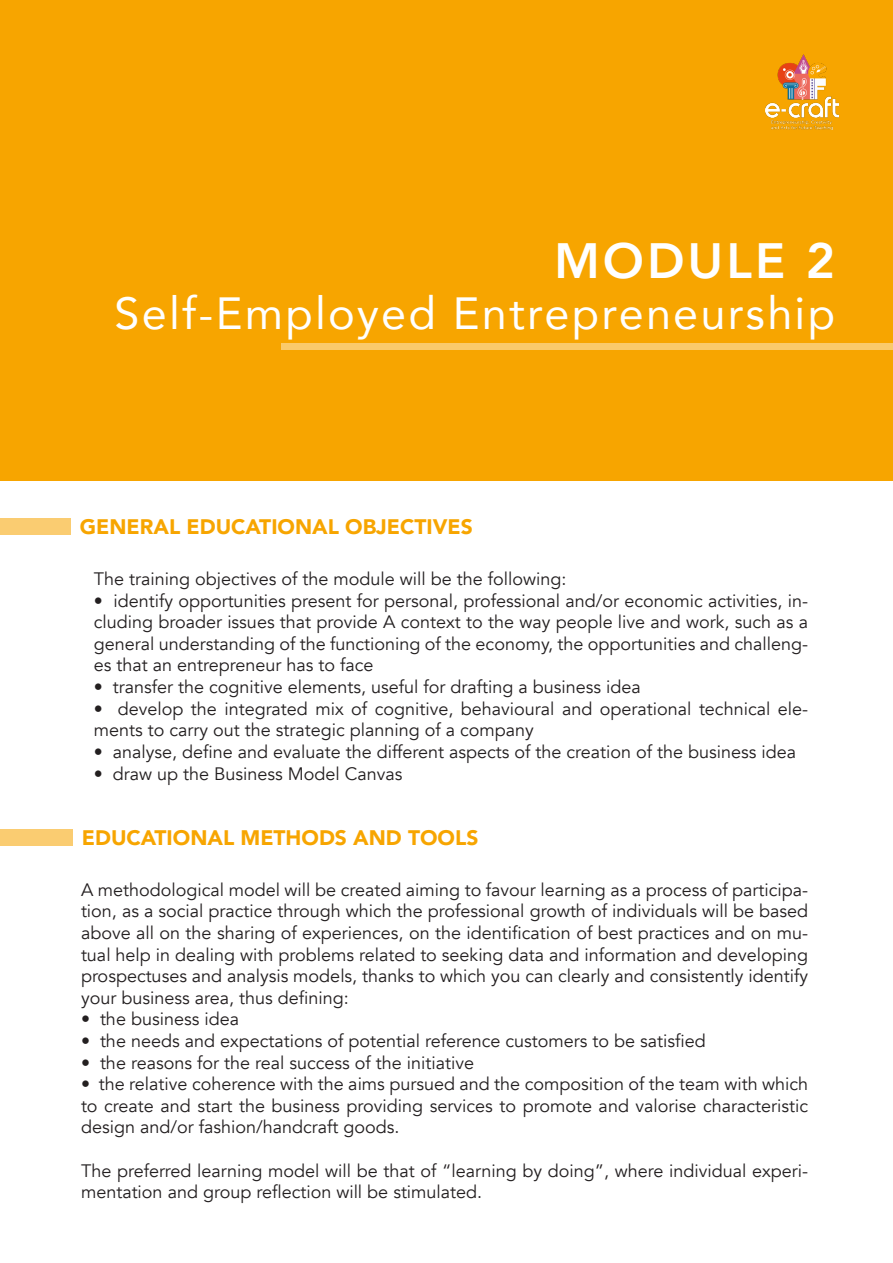
<style>
.page{position:relative;width:893px;height:1263px;background:#fff}
.page>*{position:absolute;margin:0;border:0;box-sizing:border-box;transform-origin:0 0}
.t1{font:800 49.5px "Avenir";letter-spacing:.06em;color:#fff}
.t2{font:45px "Avenir";letter-spacing:.05em;color:#fff}
.t3{font:900 21px "Avenir";color:#f7a500}
.t4{font:18px/21.6px "Avenir";color:#231f20;text-align:justify}
</style>
<div class="page">
<div style="left:0;top:0;width:893px;height:480px;background:#f7a500"></div>
<img style="left:765px;top:54px;width:74px;height:75px">
<div style="left:0;top:518px;width:70px;height:16px;background:#facc71"></div>
<div style="left:0;top:829px;width:72px;height:16px;background:#facc71"></div>
<div style="left:282px;top:344px;width:611px;height:6px;background:#faca6b"></div>
<p class="t1" style="left:554px;top:222px;width:283px">MODULE 2</p>
<p class="t2" style="left:115px;top:277px;width:722px">Self-Employed Entrepreneurship</p>
<p class="t3" style="left:80px;top:509px;width:394px">GENERAL EDUCATIONAL OBJECTIVES</p>
<p class="t4" style="left:94px;top:568px;width:474px">The training objectives of the module will be the following:</p>
<p class="t4" style="left:94px;top:590px;width:716px">• identify opportunities present for personal, professional and/or economic activities, in&shy;cluding broader issues that provide A context to the way people live and work, such as a general understanding of the functioning of the economy, the opportunities and challeng&shy;es that an entrepreneur has to face</p>
<p class="t4" style="left:94px;top:676px;width:548px">• transfer the cognitive elements, useful for drafting a business idea</p>
<p class="t4" style="left:94px;top:698px;width:716px">• develop the integrated mix of cognitive, behavioural and operational technical ele&shy;ments to carry out the strategic planning of a company</p>
<p class="t4" style="left:94px;top:741px;width:704px">• analyse, define and evaluate the different aspects of the creation of the business idea</p>
<p class="t4" style="left:94px;top:763px;width:310px">• draw up the Business Model Canvas</p>
<p class="t3" style="left:82px;top:819px;width:398px">EDUCATIONAL METHODS AND TOOLS</p>
<p class="t4" style="left:81px;top:879px;width:729px">A methodological model will be created aiming to favour learning as a process of participa&shy;tion, as a social practice through which the professional growth of individuals will be based above all on the sharing of experiences, on the identification of best practices and on mu&shy;tual help in dealing with problems related to seeking data and information and developing prospectuses and analysis models, thanks to which you can clearly and consistently identify your business area, thus defining:</p>
<p class="t4" style="left:81px;top:1009px;width:160px">• the business idea</p>
<p class="t4" style="left:81px;top:1030px;width:626px">• the needs and expectations of potential reference customers to be satisfied</p>
<p class="t4" style="left:81px;top:1052px;width:394px">• the reasons for the real success of the initiative</p>
<p class="t4" style="left:81px;top:1073px;width:729px">• the relative coherence with the aims pursued and the composition of the team with which to create and start the business providing services to promote and valorise characteristic design and/or fashion/handcraft goods.</p>
<p class="t4" style="left:81px;top:1160px;width:729px">The preferred learning model will be that of “learning by doing”, where individual experi&shy;mentation and group reflection will be stimulated.</p>
</div>
